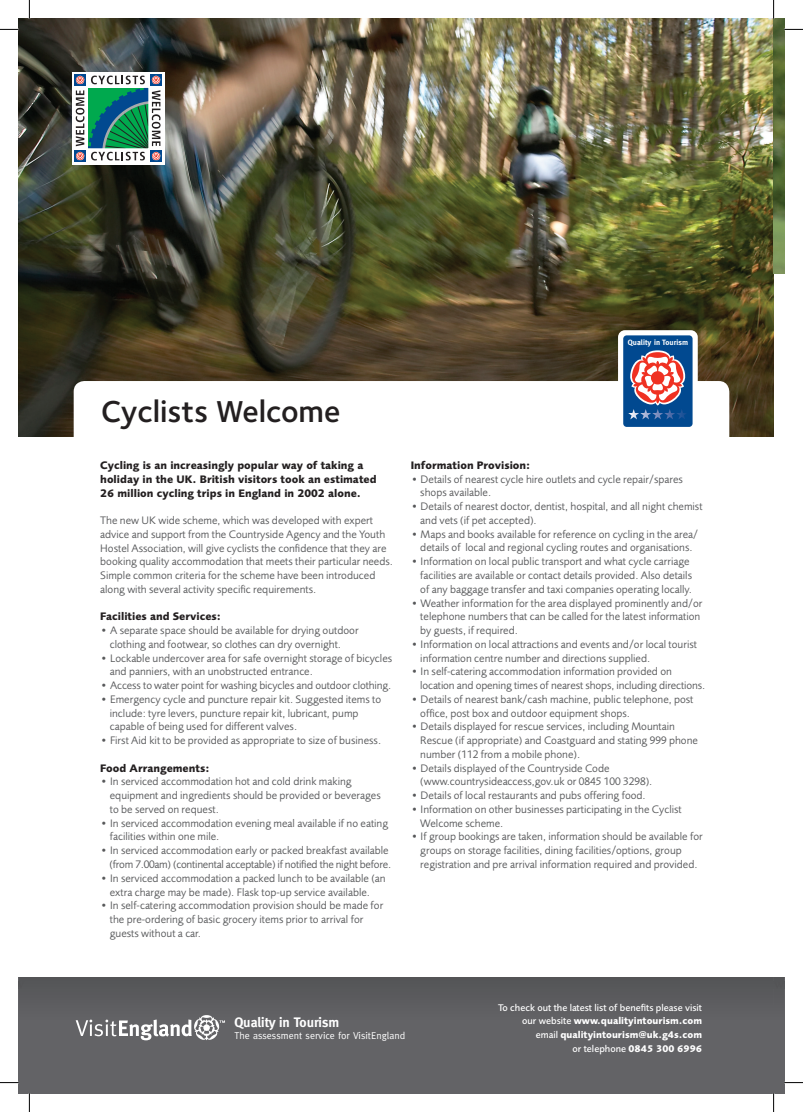
<style>
.page{position:relative;width:803px;height:1112px;background:#fff}
.page>*{position:absolute;margin:0;border:0;box-sizing:border-box;transform-origin:0 0}
.t1{font:600 31.25px "Foundry Sterling";color:#231f20}
.t2{font:700 13.75px "Meta";color:#fff}
.t3{font:11.25px/13.8px "Foundry Sans";color:#57585a}
.t4{font:700 11.25px/13.8px "Foundry Sans";color:#231f20}
.t5{font:500 10px/13.8px "Foundry Sans";color:#fff;text-align:right}
.t6{font:10px "Meta";color:#fff}
.t7{font:700 7.75px "Meta";letter-spacing:.01em;color:#fff}
.s1{font-weight:700}
</style>
<div class="page">
<img style="left:19px;top:19px;width:754px;height:417px">
<div style="left:72px;top:72px;width:92px;height:92px;background:#fff"></div>
<svg style="left:75px;top:75px;width:70px;height:72px"></svg>
<svg style="left:74px;top:74px;width:12px;height:12px"></svg>
<div style="left:74px;top:150px;width:12px;height:12px;background:#014890"></div>
<svg style="left:150px;top:74px;width:12px;height:2px"></svg>
<svg style="left:76px;top:76px;width:86px;height:86px"></svg>
<div style="left:74px;top:381px;width:655px;height:106px;background:#fff;border-radius:11px"></div>
<div style="left:19px;top:976px;width:754px;height:116px;background:#636366"></div>
<div style="left:618px;top:330px;width:80px;height:102px;background:#fff;border-radius:7px"></div>
<div style="left:623px;top:335px;width:69px;height:92px;background:#014990;border-radius:3px"></div>
<svg style="left:628px;top:350px;width:58px;height:69px"></svg>
<img style="left:773px;top:19px;width:11px;height:254px">
<div style="left:773px;top:976px;width:11px;height:116px;background:#636366"></div>
<svg style="left:19px;top:976px;width:754px;height:45px"></svg>
<svg style="left:19px;top:981px;width:5px;height:7px"></svg>
<svg style="left:76px;top:1014px;width:149px;height:26px"></svg>
<svg style="left:773px;top:976px;width:11px;height:16px"></svg>
<svg style="left:0;top:29px;width:19px;height:1px"></svg>
<svg style="left:784px;top:29px;width:19px;height:1px"></svg>
<svg style="left:0;top:1081px;width:19px;height:2px"></svg>
<svg style="left:784px;top:1081px;width:19px;height:2px"></svg>
<svg style="left:29px;top:0;width:1px;height:19px"></svg>
<svg style="left:29px;top:1092px;width:1px;height:19px"></svg>
<svg style="left:773px;top:0;width:1px;height:19px"></svg>
<svg style="left:773px;top:1092px;width:1px;height:19px"></svg>
<p class="t7" style="left:628px;top:338px;width:62px">Quality in Tourism</p>
<h1 class="t1" style="left:101px;top:390px;width:241px">Cyclists Welcome</h1>
<p class="t4" style="left:100px;top:458px;width:278px">Cycling is an increasingly popular way of taking a holiday in the UK. British visitors took an estimated<br>26 million cycling trips in England in 2002 alone.</p>
<p class="t3" style="left:100px;top:513px;width:294px">The new UK wide scheme, which was developed with expert advice and support from the Countryside Agency and the Youth Hostel Association, will give cyclists the confidence that they are booking quality accommodation that meets their particular needs.<br>Simple common criteria for the scheme have been introduced along with several activity specific requirements.</p>
<p class="t4" style="left:100px;top:609px;width:122px">Facilities and Services:</p>
<p class="t3" style="left:110px;top:623px;width:250px;text-indent:-10px">• A separate space should be available for drying outdoor clothing and footwear, so clothes can dry overnight.</p>
<p class="t3" style="left:110px;top:650px;width:284px;text-indent:-10px">• Lockable undercover area for safe overnight storage of bicycles and panniers, with an unobstructed entrance.</p>
<p class="t3" style="left:100px;top:678px;width:293px">• Access to water point for washing bicycles and outdoor clothing.</p>
<p class="t3" style="left:110px;top:692px;width:273px;text-indent:-10px">• Emergency cycle and puncture repair kit. Suggested items to include: tyre levers, puncture repair kit, lubricant, pump capable of being used for different valves.</p>
<p class="t3" style="left:100px;top:733px;width:282px">• First Aid kit to be provided as appropriate to size of business.</p>
<p class="t4" style="left:100px;top:760px;width:111px">Food Arrangements:</p>
<p class="t3" style="left:110px;top:774px;width:272px;text-indent:-10px">• In serviced accommodation hot and cold drink making equipment and ingredients should be provided or beverages to be served on request.</p>
<p class="t3" style="left:110px;top:815px;width:280px;text-indent:-10px">• In serviced accommodation evening meal available if no eating facilities within one mile.</p>
<p class="t3" style="left:100px;top:843px;width:292px;text-align:right">• In serviced accommodation early or packed breakfast available (from 7.00am) (continental acceptable) if notified the night before.</p>
<p class="t3" style="left:100px;top:870px;width:287px;text-align:center">• In serviced accommodation a packed lunch to be available (an extra charge may be made). Flask top-up service available.</p>
<p class="t3" style="left:110px;top:898px;width:275px;text-indent:-10px">• In self-catering accommodation provision should be made for the pre-ordering of basic grocery items prior to arrival for guests without a car.</p>
<p class="t4" style="left:411px;top:458px;width:121px">Information Provision:</p>
<p class="t3" style="left:420px;top:472px;width:264px;text-indent:-10px">• Details of nearest cycle hire outlets and cycle repair/spares shops available.</p>
<p class="t3" style="left:420px;top:499px;width:284px;text-indent:-10px">• Details of nearest doctor, dentist, hospital, and all night chemist and vets (if pet accepted).</p>
<p class="t3" style="left:411px;top:527px;width:289px;text-align:center">• Maps and books available for reference on cycling in the area/ details of local and regional cycling routes and organisations.</p>
<p class="t3" style="left:420px;top:554px;width:273px;text-indent:-10px">• Information on local public transport and what cycle carriage facilities are available or contact details provided. Also details of any baggage transfer and taxi companies operating locally.</p>
<p class="t3" style="left:420px;top:595px;width:284px;text-indent:-10px">• Weather information for the area displayed prominently and/or telephone numbers that can be called for the latest information by guests, if required.</p>
<p class="t3" style="left:420px;top:637px;width:278px;text-indent:-10px">• Information on local attractions and events and/or local tourist information centre number and directions supplied.</p>
<p class="t3" style="left:420px;top:664px;width:287px;text-indent:-9px">• In self-catering accommodation information provided on location and opening times of nearest shops, including directions.</p>
<p class="t3" style="left:420px;top:692px;width:275px;text-indent:-10px">• Details of nearest bank/cash machine, public telephone, post office, post box and outdoor equipment shops.</p>
<p class="t3" style="left:420px;top:719px;width:279px;text-indent:-10px">• Details displayed for rescue services, including Mountain<br>Rescue (if appropriate) and Coastguard and stating 999 phone number (112 from a mobile phone).</p>
<p class="t3" style="left:420px;top:760px;width:234px;text-indent:-10px">• Details displayed of the Countryside Code (www.countrysideaccess,gov.uk or 0845 100 3298).</p>
<p class="t3" style="left:411px;top:788px;width:237px">• Details of local restaurants and pubs offering food.</p>
<p class="t3" style="left:420px;top:802px;width:263px;text-indent:-10px">• Information on other businesses participating in the Cyclist<br>Welcome scheme.</p>
<p class="t3" style="left:420px;top:829px;width:284px;text-indent:-10px">• If group bookings are taken, information should be available for groups on storage facilities, dining facilities/options, group registration and pre arrival information required and provided.</p>
<p class="t2" style="left:234px;top:1013px;width:106px">Quality in Tourism</p>
<p class="t6" style="left:234px;top:1029px;width:172px">The assessment service for VisitEngland</p>
<p class="t5" style="left:498px;top:1000px;width:206px">To check out the latest list of benefits please visit our website <span class="s1">www.qualityintourism.com </span>email <span class="s1">qualityintourism@uk.g4s.com<br></span>or telephone <span class="s1">0845 300 6996</span></p>
</div>
